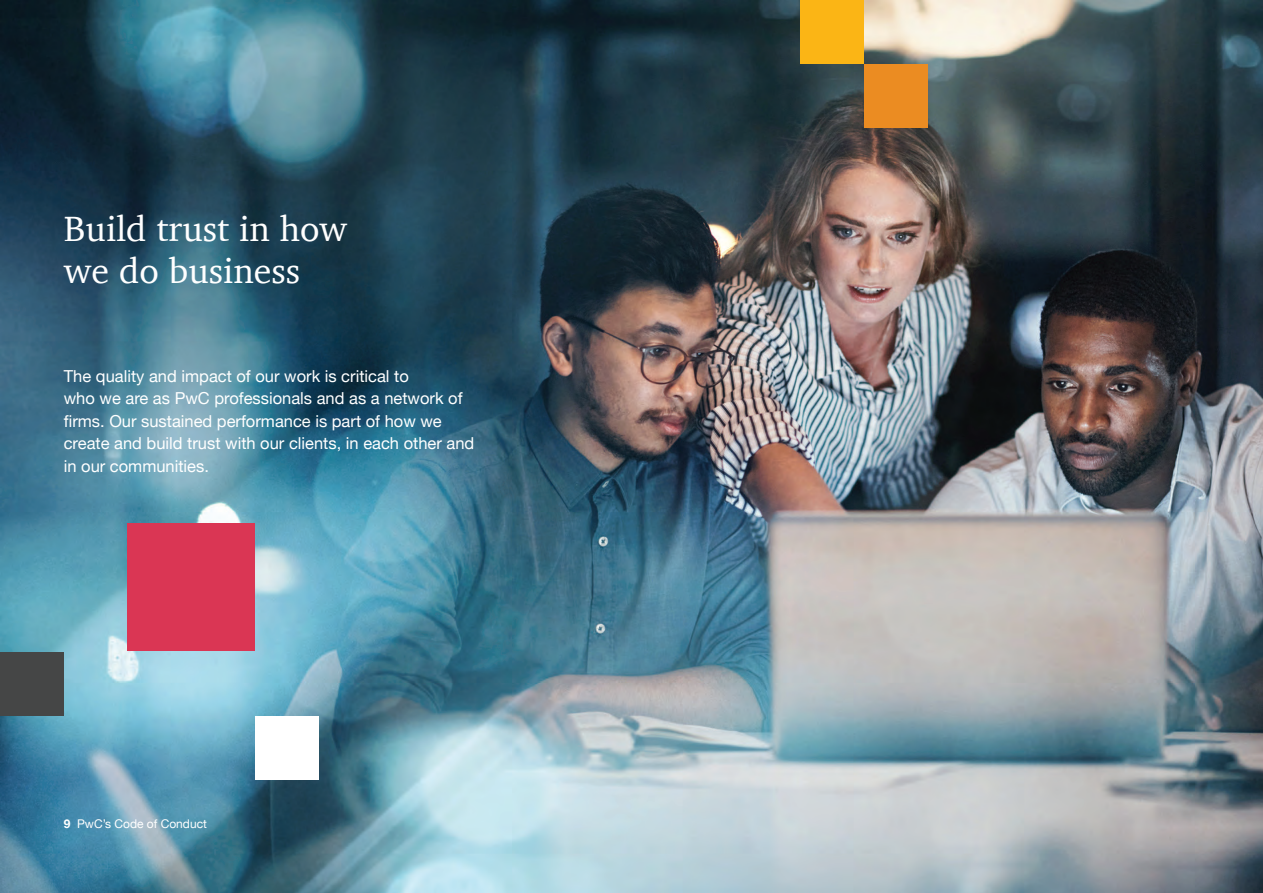
<style>
.page{position:relative;width:1263px;height:893px;background:#fff}
.page>*{position:absolute;margin:0;border:0;box-sizing:border-box;transform-origin:0 0}
.t1{font:36px/42px "Charter";color:#fff}
.t2{font:16.5px/22.5px "Helvetica Neue";color:#fff}
.t3{font:12px "Helvetica Neue";color:#fff}
.s1{font-weight:700}
</style>
<div class="page">
<img style="left:0;top:0;width:1263px;height:893px">
<div style="left:0;top:652px;width:64px;height:64px;background:#454646"></div>
<div style="left:255px;top:716px;width:64px;height:64px;background:#fff"></div>
<div style="left:128px;top:523px;width:127px;height:128px;background:#da3654"></div>
<div style="left:864px;top:64px;width:64px;height:64px;background:#eb8c22"></div>
<div style="left:800px;top:0;width:64px;height:64px;background:#fbb515"></div>
<h1 class="t1" style="left:64px;top:207px;width:285px">Build trust in how we do business</h1>
<p class="t2" style="left:64px;top:366px;width:412px">The quality and impact of our work is critical to<br>who we are as PwC professionals and as a network of firms. Our sustained performance is part of how we create and build trust with our clients, in each other and in our communities.</p>
<p class="t3" style="left:64px;top:815px;width:145px"><span class="s1">9</span> PwC’s Code of Conduct</p>
</div>
